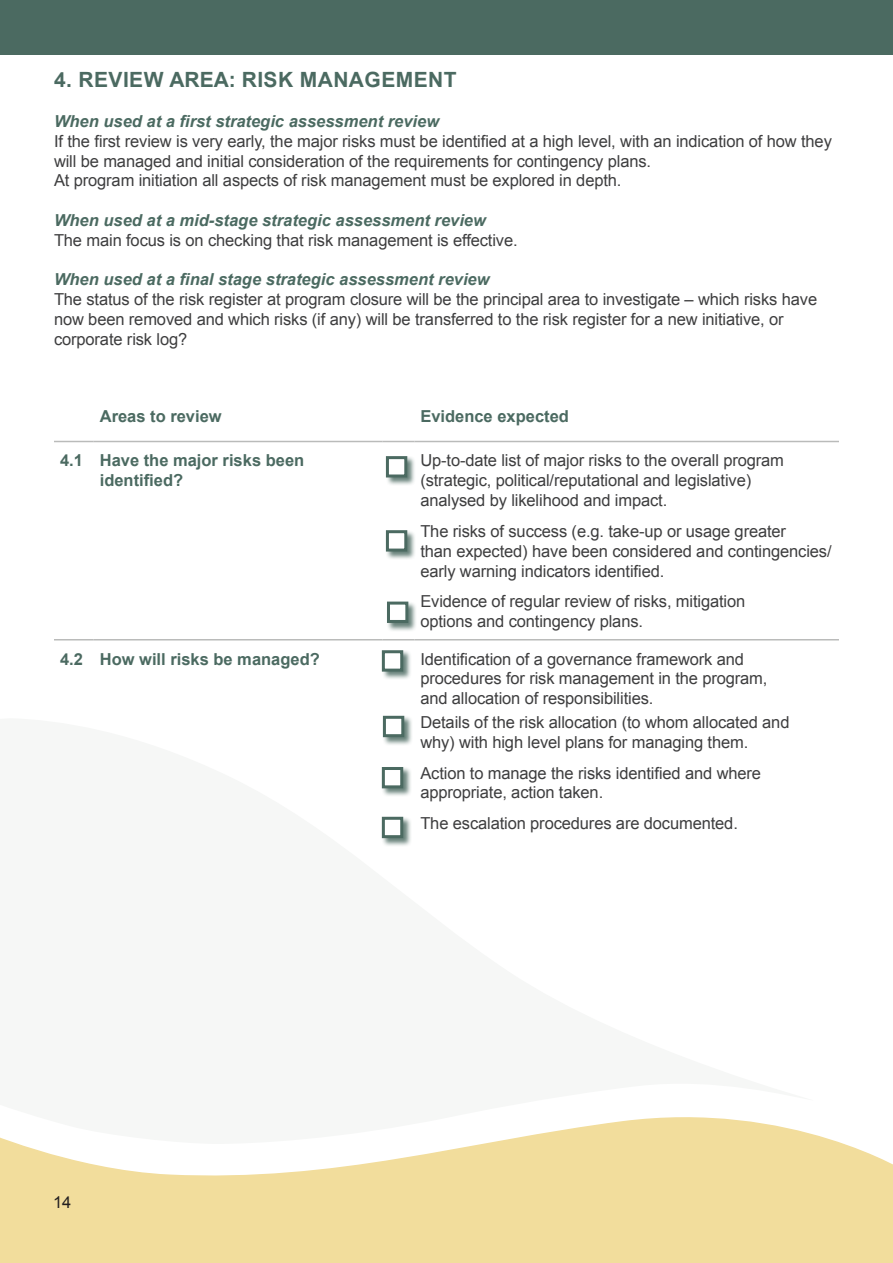
<style>
.page{position:relative;width:893px;height:1263px;background:#fff}
.page>*{position:absolute;margin:0;border:0;box-sizing:border-box;transform-origin:0 0}
.t1{font:700 21px "Arial";letter-spacing:.02em;color:#4b6a61}
.Table_bullets{font:16.5px/19.8px "Arial";letter-spacing:-.01em;color:#3e3e3f}
.table_heading{font:700 16.5px/19.8px "Arial";color:#4b6a61}
.t2{font:16.5px "Arial";color:#231f20}
.s1{font-weight:700;font-style:italic;color:#4b6a61}
</style>
<div class="page">
<svg style="left:0;top:1117px;width:893px;height:146px;fill:#f2dd9c"></svg>
<hr style="left:54px;top:441px;width:40px;height:1px;background:#babbba">
<hr style="left:94px;top:441px;width:289px;height:1px;background:#babbba">
<hr style="left:383px;top:441px;width:31px;height:1px;background:#babbba">
<hr style="left:414px;top:441px;width:425px;height:1px;background:#babbba">
<hr style="left:54px;top:639px;width:40px;height:1px;background:#babbba">
<hr style="left:94px;top:639px;width:289px;height:1px;background:#babbba">
<hr style="left:383px;top:639px;width:31px;height:1px;background:#babbba">
<hr style="left:414px;top:639px;width:425px;height:1px;background:#babbba">
<div style="left:0;top:0;width:893px;height:54px;background:#4b6a61"></div>
<div style="left:385px;top:456px;width:31px;height:30px;background:#4b6a61;opacity:.84"></div>
<div style="left:386px;top:456px;width:21px;height:21px;background:#fff;border:3px solid #4b6a61"></div>
<div style="left:385px;top:530px;width:31px;height:30px;background:#4b6a61;opacity:.84"></div>
<div style="left:386px;top:530px;width:21px;height:22px;background:#fff;border:3px solid #4b6a61"></div>
<div style="left:387px;top:601px;width:30px;height:31px;background:#4b6a61;opacity:.84"></div>
<div style="left:387px;top:602px;width:21px;height:21px;background:#fff;border:3px solid #4b6a61"></div>
<div style="left:381px;top:650px;width:31px;height:30px;background:#4b6a61;opacity:.84"></div>
<div style="left:382px;top:650px;width:21px;height:22px;background:#fff;border:3px solid #4b6a61"></div>
<div style="left:382px;top:715px;width:31px;height:31px;background:#4b6a61;opacity:.84"></div>
<div style="left:383px;top:716px;width:21px;height:21px;background:#fff;border:3px solid #4b6a61"></div>
<div style="left:381px;top:766px;width:31px;height:31px;background:#4b6a61;opacity:.84"></div>
<div style="left:382px;top:767px;width:21px;height:21px;background:#fff;border:3px solid #4b6a61"></div>
<div style="left:381px;top:816px;width:31px;height:31px;background:#4b6a61;opacity:.84"></div>
<div style="left:382px;top:817px;width:21px;height:21px;background:#fff;border:3px solid #4b6a61"></div>
<h1 class="t1" style="left:54px;top:66px;width:404px">4. REVIEW AREA: RISK MANAGEMENT</h1>
<p class="Table_bullets" style="left:54px;top:111px;width:779px"><span class="s1">When used at a first strategic assessment review<br></span>If the first review is very early, the major risks must be identified at a high level, with an indication of how they will be managed and initial consideration of the requirements for contingency plans.</p>
<p class="Table_bullets" style="left:54px;top:171px;width:569px">At program initiation all aspects of risk management must be explored in depth.</p>
<p class="Table_bullets" style="left:54px;top:210px;width:465px"><span class="s1">When used at a mid-stage strategic assessment review<br></span>The main focus is on checking that risk management is effective.</p>
<p class="Table_bullets" style="left:54px;top:270px;width:765px"><span class="s1">When used at a final stage strategic assessment review<br></span>The status of the risk register at program closure will be the principal area to investigate – which risks have now been removed and which risks (if any) will be transferred to the risk register for a new initiative, or corporate risk log?</p>
<h2 class="table_heading" style="left:100px;top:407px;width:123px">Areas to review</h2>
<h2 class="table_heading" style="left:420px;top:407px;width:150px">Evidence expected</h2>
<p class="table_heading" style="left:60px;top:451px;width:24px">4.1</p>
<p class="table_heading" style="left:100px;top:451px;width:206px">Have the major risks been identified?</p>
<p class="Table_bullets" style="left:420px;top:451px;width:365px">Up-to-date list of major risks to the overall program (strategic, political/reputational and legislative) analysed by likelihood and impact.</p>
<p class="Table_bullets" style="left:420px;top:521px;width:413px">The risks of success (e.g. take-up or usage greater<br>than expected) have been considered and contingencies/ early warning indicators identified.</p>
<p class="Table_bullets" style="left:420px;top:592px;width:326px">Evidence of regular review of risks, mitigation options and contingency plans.</p>
<p class="table_heading" style="left:60px;top:649px;width:24px">4.2</p>
<p class="table_heading" style="left:100px;top:649px;width:222px">How will risks be managed?</p>
<p class="Table_bullets" style="left:420px;top:649px;width:349px">Identification of a governance framework and procedures for risk management in the program, and allocation of responsibilities.</p>
<p class="Table_bullets" style="left:420px;top:713px;width:371px">Details of the risk allocation (to whom allocated and why) with high level plans for managing them.</p>
<p class="Table_bullets" style="left:420px;top:763px;width:342px">Action to manage the risks identified and where appropriate, action taken.</p>
<p class="Table_bullets" style="left:420px;top:813px;width:319px">The escalation procedures are documented.</p>
<p class="t2" style="left:53px;top:1191px;width:20px">14</p>
</div>
